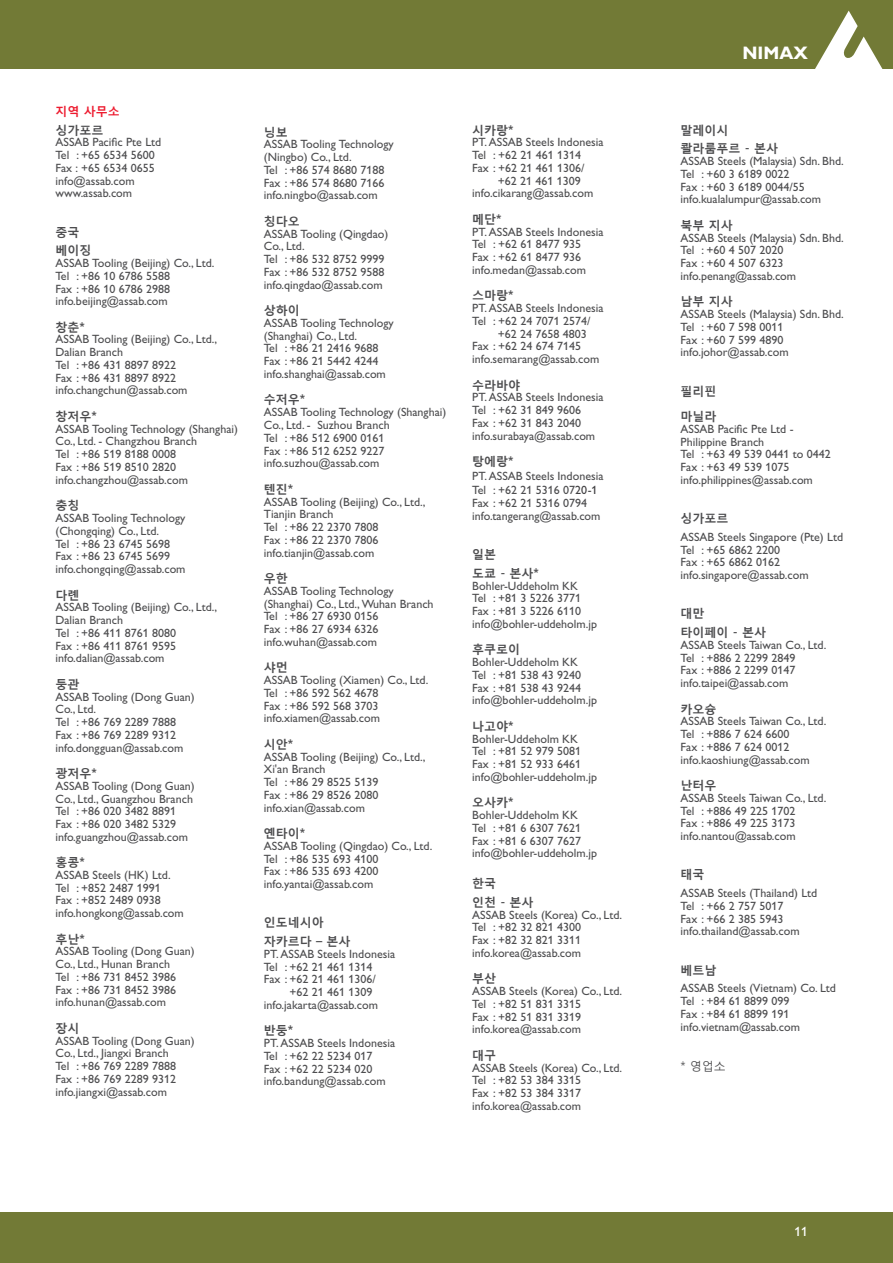
<style>
.page{position:relative;width:893px;height:1263px;background:#fff}
.page>*{position:absolute;margin:0;border:0;box-sizing:border-box;transform-origin:0 0}
.t1{font:700 18px "Uddeholm Gill";color:#fff}
.t2{font:13.5px "Uddeholm Gill";color:#fff}
.t3{font:12px/12.8px "Assab Gill";color:#4d4d4f}
.t4{font:700 12px/18.8px "Malgun Gothic";color:#4d4d4f}
.t5{font:700 12px "Malgun Gothic";color:#ed1b2f}
.t6{font:12px "Malgun Gothic";color:#4d4d4f}
.s1{color:#414042}
</style>
<div class="page">
<div style="left:0;top:1212px;width:893px;height:51px;background:#727a36"></div>
<div style="left:0;top:0;width:893px;height:68px;background:#727a36"></div>
<svg style="left:811px;top:11px;width:76px;height:58px"></svg>
<p class="t5" style="left:56px;top:103px;width:66px">지역 사무소</p>
<p class="t4" style="left:56px;top:120px;width:49px">싱가포르</p>
<p class="t3" style="left:56px;top:136px;width:107px">ASSAB Pacific Pte Ltd<br>Tel : +65 6534 5600<br>Fax : +65 6534 0655 info@assab.com www.assab.com</p>
<p class="t4" style="left:56px;top:222px;width:37px">중국 베이징</p>
<p class="t3" style="left:56px;top:257px;width:161px">ASSAB Tooling (Beijing) Co., Ltd.<br>Tel : +86 10 6786 5588<br>Fax : +86 10 6786 2988 info.beijing@assab.com</p>
<p class="t4" style="left:56px;top:317px;width:31px">창춘*</p>
<p class="t3" style="left:56px;top:333px;width:163px">ASSAB Tooling (Beijing) Co., Ltd.,<br>Dalian Branch<br>Tel : +86 431 8897 8922<br>Fax : +86 431 8897 8922 info.changchun@assab.com</p>
<p class="t4" style="left:56px;top:406px;width:43px">창저우*</p>
<p class="t3" style="left:56px;top:422px;width:184px">ASSAB Tooling Technology (Shanghai)<br>Co., Ltd. - Changzhou Branch<br>Tel : +86 519 8188 0008<br>Fax : +86 519 8510 2820 info.changzhou@assab.com</p>
<p class="t4" style="left:56px;top:496px;width:25px">충칭</p>
<p class="t3" style="left:56px;top:512px;width:132px">ASSAB Tooling Technology (Chongqing) Co., Ltd.<br>Tel : +86 23 6745 5698<br>Fax : +86 23 6745 5699 info.chongqing@assab.com</p>
<p class="t4" style="left:56px;top:585px;width:25px">다롄</p>
<p class="t3" style="left:56px;top:601px;width:163px">ASSAB Tooling (Beijing) Co., Ltd.,<br>Dalian Branch<br>Tel : +86 411 8761 8080<br>Fax : +86 411 8761 9595 info.dalian@assab.com</p>
<p class="t4" style="left:56px;top:674px;width:25px">둥관</p>
<p class="t3" style="left:56px;top:690px;width:141px">ASSAB Tooling (Dong Guan)<br>Co., Ltd.<br>Tel : +86 769 2289 7888<br>Fax : +86 769 2289 9312 info.dongguan@assab.com</p>
<p class="t4" style="left:56px;top:763px;width:43px">광저우*</p>
<p class="t3" style="left:56px;top:779px;width:141px">ASSAB Tooling (Dong Guan)<br>Co., Ltd., Guangzhou Branch<br>Tel : +86 020 3482 8891<br>Fax : +86 020 3482 5329 info.guangzhou@assab.com</p>
<p class="t4" style="left:56px;top:853px;width:31px">홍콩*</p>
<p class="t3" style="left:56px;top:869px;width:130px">ASSAB Steels (HK) Ltd.<br>Tel : +852 2487 1991<br>Fax : +852 2489 0938 info.hongkong@assab.com</p>
<p class="t4" style="left:56px;top:929px;width:31px">후난*</p>
<p class="t3" style="left:56px;top:945px;width:141px">ASSAB Tooling (Dong Guan)<br>Co., Ltd., Hunan Branch<br>Tel : +86 731 8452 3986<br>Fax : +86 731 8452 3986 info.hunan@assab.com</p>
<p class="t4" style="left:56px;top:1018px;width:25px">장시</p>
<p class="t3" style="left:56px;top:1034px;width:141px">ASSAB Tooling (Dong Guan)<br>Co., Ltd., Jiangxi Branch<br>Tel : +86 769 2289 7888<br>Fax : +86 769 2289 9312 info.jiangxi@assab.com</p>
<p class="t4" style="left:264px;top:122px;width:25px">닝보</p>
<p class="t3" style="left:264px;top:138px;width:131px">ASSAB Tooling Technology (Ningbo) Co., Ltd.<br>Tel : +86 574 8680 7188<br>Fax : +86 574 8680 7166 info.ningbo@assab.com</p>
<p class="t4" style="left:264px;top:211px;width:37px">칭다오</p>
<p class="t3" style="left:264px;top:227px;width:126px">ASSAB Tooling (Qingdao)<br>Co., Ltd.<br>Tel : +86 532 8752 9999<br>Fax : +86 532 8752 9588 info.qingdao@assab.com</p>
<p class="t4" style="left:264px;top:300px;width:37px">상하이</p>
<p class="t3" style="left:264px;top:317px;width:131px">ASSAB Tooling Technology (Shanghai) Co., Ltd.<br>Tel : +86 21 2416 9688<br>Fax : +86 21 5442 4244 info.shanghai@assab.com</p>
<p class="t4" style="left:264px;top:390px;width:43px">수저우*</p>
<p class="t3" style="left:264px;top:406px;width:184px">ASSAB Tooling Technology (Shanghai)<br>Co., Ltd. - Suzhou Branch<br>Tel : +86 512 6900 0161<br>Fax : +86 512 6252 9227 info.suzhou@assab.com</p>
<p class="t4" style="left:264px;top:479px;width:31px">텐진*</p>
<p class="t3" style="left:264px;top:495px;width:163px">ASSAB Tooling (Beijing) Co., Ltd.,<br>Tianjin Branch<br>Tel : +86 22 2370 7808<br>Fax : +86 22 2370 7806 info.tianjin@assab.com</p>
<p class="t4" style="left:264px;top:568px;width:25px">우한</p>
<p class="t3" style="left:264px;top:585px;width:171px">ASSAB Tooling Technology (Shanghai) Co., Ltd., Wuhan Branch<br>Tel : +86 27 6930 0156<br>Fax : +86 27 6934 6326 info.wuhan@assab.com</p>
<p class="t4" style="left:264px;top:658px;width:25px">샤먼</p>
<p class="t3" style="left:264px;top:674px;width:166px">ASSAB Tooling (Xiamen) Co., Ltd.<br>Tel : +86 592 562 4678<br>Fax : +86 592 568 3703 info.xiamen@assab.com</p>
<p class="t4" style="left:264px;top:734px;width:31px">시안*</p>
<p class="t3" style="left:264px;top:750px;width:163px">ASSAB Tooling (Beijing) Co., Ltd.,<br>Xi'an Branch<br>Tel : +86 29 8525 5139<br>Fax : +86 29 8526 2080 info.xian@assab.com</p>
<p class="t4" style="left:264px;top:823px;width:43px">옌타이*</p>
<p class="t3" style="left:264px;top:839px;width:170px">ASSAB Tooling (Qingdao) Co., Ltd.<br>Tel : +86 535 693 4100<br>Fax : +86 535 693 4200 info.yantai@assab.com</p>
<p class="t4" style="left:264px;top:913px;width:88px">인도네시아 자카르다 – 본사</p>
<p class="t3" style="left:264px;top:947px;width:133px">PT. ASSAB Steels Indonesia</p>
<p class="t3" style="left:264px;top:960px;width:110px">Tel : +62 21 461 1314</p>
<p class="t3" style="left:264px;top:973px;width:114px">Fax : +62 21 461 1306/</p>
<p class="t3" style="left:289px;top:986px;width:85px">+62 21 461 1309</p>
<p class="t3" style="left:264px;top:998px;width:116px">info.jakarta@assab.com</p>
<p class="t4" style="left:264px;top:1021px;width:31px">반둥*</p>
<p class="t3" style="left:264px;top:1037px;width:133px">PT. ASSAB Steels Indonesia<br>Tel : +62 22 5234 017<br>Fax : +62 22 5234 020 info.bandung@assab.com</p>
<p class="t4" style="left:472px;top:120px;width:43px">시카랑*</p>
<p class="t3" style="left:472px;top:136px;width:133px">PT. ASSAB Steels Indonesia</p>
<p class="t3" style="left:472px;top:149px;width:110px">Tel : +62 21 461 1314</p>
<p class="t3" style="left:472px;top:162px;width:114px">Fax : +62 21 461 1306/</p>
<p class="t3" style="left:498px;top:174px;width:85px">+62 21 461 1309</p>
<p class="t3" style="left:472px;top:187px;width:123px">info.cikarang@assab.com</p>
<p class="t4" style="left:472px;top:209px;width:31px">메단*</p>
<p class="t3" style="left:472px;top:225px;width:133px">PT. ASSAB Steels Indonesia<br>Tel : +62 61 8477 935<br>Fax : +62 61 8477 936 info.medan@assab.com</p>
<p class="t4" style="left:472px;top:286px;width:43px">스마랑*</p>
<p class="t3" style="left:472px;top:302px;width:133px">PT. ASSAB Steels Indonesia<br>Tel : +62 24 7071 2574/</p>
<p class="t3" style="left:472px;top:327px;width:129px;text-indent:26px">+62 24 7658 4803<br>Fax : +62 24 674 7145 info.semarang@assab.com</p>
<p class="t4" style="left:472px;top:375px;width:49px">수라바야</p>
<p class="t3" style="left:472px;top:391px;width:133px">PT. ASSAB Steels Indonesia<br>Tel : +62 31 849 9606<br>Fax : +62 31 843 2040 info.surabaya@assab.com</p>
<p class="t4" style="left:472px;top:451px;width:43px">탕에랑*</p>
<p class="t3" style="left:472px;top:469px;width:133px;line-height:14.4px">PT. ASSAB Steels Indonesia<br>Tel : +62 21 5316 07<span class="s1">20-1</span></p>
<p class="t3" style="left:472px;top:497px;width:130px">Fax : +62 21 5316 0794 info.tangerang@assab.com</p>
<p class="t4" style="left:472px;top:544px;width:68px">일본<br>도쿄 - 본사*</p>
<p class="t3" style="left:472px;top:579px;width:126px">Bohler-Uddeholm KK<br>Tel : +81 3 5226 3771<br>Fax : +81 3 5226 6110 info@bohler-uddeholm.jp</p>
<p class="t4" style="left:472px;top:640px;width:49px">후쿠로이</p>
<p class="t3" style="left:472px;top:656px;width:126px">Bohler-Uddeholm KK<br>Tel : +81 538 43 9240<br>Fax : +81 538 43 9244 info@bohler-uddeholm.jp</p>
<p class="t4" style="left:472px;top:716px;width:43px">나고야*</p>
<p class="t3" style="left:472px;top:732px;width:126px">Bohler-Uddeholm KK<br>Tel : +81 52 979 5081<br>Fax : +81 52 933 6461 info@bohler-uddeholm.jp</p>
<p class="t4" style="left:472px;top:793px;width:43px">오사카*</p>
<p class="t3" style="left:472px;top:809px;width:126px">Bohler-Uddeholm KK<br>Tel : +81 6 6307 7621<br>Fax : +81 6 6307 7627 info@bohler-uddeholm.jp</p>
<p class="t4" style="left:472px;top:873px;width:63px">한국<br>인천 - 본사</p>
<p class="t3" style="left:472px;top:908px;width:151px">ASSAB Steels (Korea) Co., Ltd.<br>Tel : +82 32 821 4300<br>Fax : +82 32 821 3311 info.korea@assab.com</p>
<p class="t4" style="left:472px;top:969px;width:25px">부산</p>
<p class="t3" style="left:472px;top:985px;width:151px">ASSAB Steels (Korea) Co., Ltd.<br>Tel : +82 51 831 3315<br>Fax : +82 51 831 3319 info.korea@assab.com</p>
<p class="t4" style="left:472px;top:1045px;width:25px">대구</p>
<p class="t3" style="left:472px;top:1061px;width:151px">ASSAB Steels (Korea) Co., Ltd.<br>Tel : +82 53 384 3315<br>Fax : +82 53 384 3317 info.korea@assab.com</p>
<h1 class="t1" style="left:742px;top:42px;width:67px">NIMAX</h1>
<p class="t4" style="left:681px;top:120px;width:99px">말레이시 콸라룸푸르 - 본사</p>
<p class="t3" style="left:681px;top:155px;width:165px">ASSAB Steels (Malaysia) Sdn. Bhd.<br>Tel : +60 3 6189 0022<br>Fax : +60 3 6189 0044/55 info.kualalumpur@assab.com</p>
<p class="t4" style="left:681px;top:215px;width:54px">북부 지사</p>
<p class="t3" style="left:681px;top:231px;width:165px">ASSAB Steels (Malaysia) Sdn. Bhd.<br>Tel : +60 4 507 2020<br>Fax : +60 4 507 6323 info.penang@assab.com</p>
<p class="t4" style="left:681px;top:292px;width:54px">남부 지사</p>
<p class="t3" style="left:681px;top:308px;width:165px">ASSAB Steels (Malaysia) Sdn. Bhd.<br>Tel : +60 7 598 0011<br>Fax : +60 7 599 4890 info.johor@assab.com</p>
<p class="t4" style="left:681px;top:378px;width:37px;line-height:25.5px">필리핀 마닐라</p>
<p class="t3" style="left:681px;top:423px;width:152px">ASSAB Pacific Pte Ltd -<br>Philippine Branch<br>Tel : +63 49 539 0441 to 0442<br>Fax : +63 49 539 1075 info.philippines@assab.com</p>
<p class="t4" style="left:681px;top:508px;width:49px">싱가포르</p>
<p class="t3" style="left:681px;top:531px;width:164px">ASSAB Steels Singapore (Pte) Ltd<br>Tel : +65 6862 2200<br>Fax : +65 6862 0162 info.singapore@assab.com</p>
<p class="t4" style="left:681px;top:604px;width:87px">대만<br>타이페이 - 본사</p>
<p class="t3" style="left:681px;top:639px;width:147px">ASSAB Steels Taiwan Co., Ltd.<br>Tel : +886 2 2299 2849<br>Fax : +886 2 2299 0147 info.taipei@assab.com</p>
<p class="t4" style="left:681px;top:699px;width:37px">카오슝</p>
<p class="t3" style="left:681px;top:715px;width:147px">ASSAB Steels Taiwan Co., Ltd.<br>Tel : +886 7 624 6600<br>Fax : +886 7 624 0012 info.kaoshiung@assab.com</p>
<p class="t4" style="left:681px;top:775px;width:37px">난터우</p>
<p class="t3" style="left:681px;top:792px;width:147px">ASSAB Steels Taiwan Co., Ltd.<br>Tel : +886 49 225 1702<br>Fax : +886 49 225 3173 info.nantou@assab.com</p>
<p class="t4" style="left:681px;top:865px;width:25px">태국</p>
<p class="t3" style="left:681px;top:887px;width:138px">ASSAB Steels (Thailand) Ltd<br>Tel : +66 2 757 5017<br>Fax : +66 2 385 5943 info.thailand@assab.com</p>
<p class="t4" style="left:681px;top:960px;width:37px">베트남</p>
<p class="t3" style="left:681px;top:982px;width:157px">ASSAB Steels (Vietnam) Co. Ltd<br>Tel : +84 61 8899 099<br>Fax : +84 61 8899 191 info.vietnam@assab.com</p>
<p class="t6" style="left:681px;top:1058px;width:47px">* 영업소</p>
<p class="t2" style="left:794px;top:1224px;width:15px">11</p>
</div>
